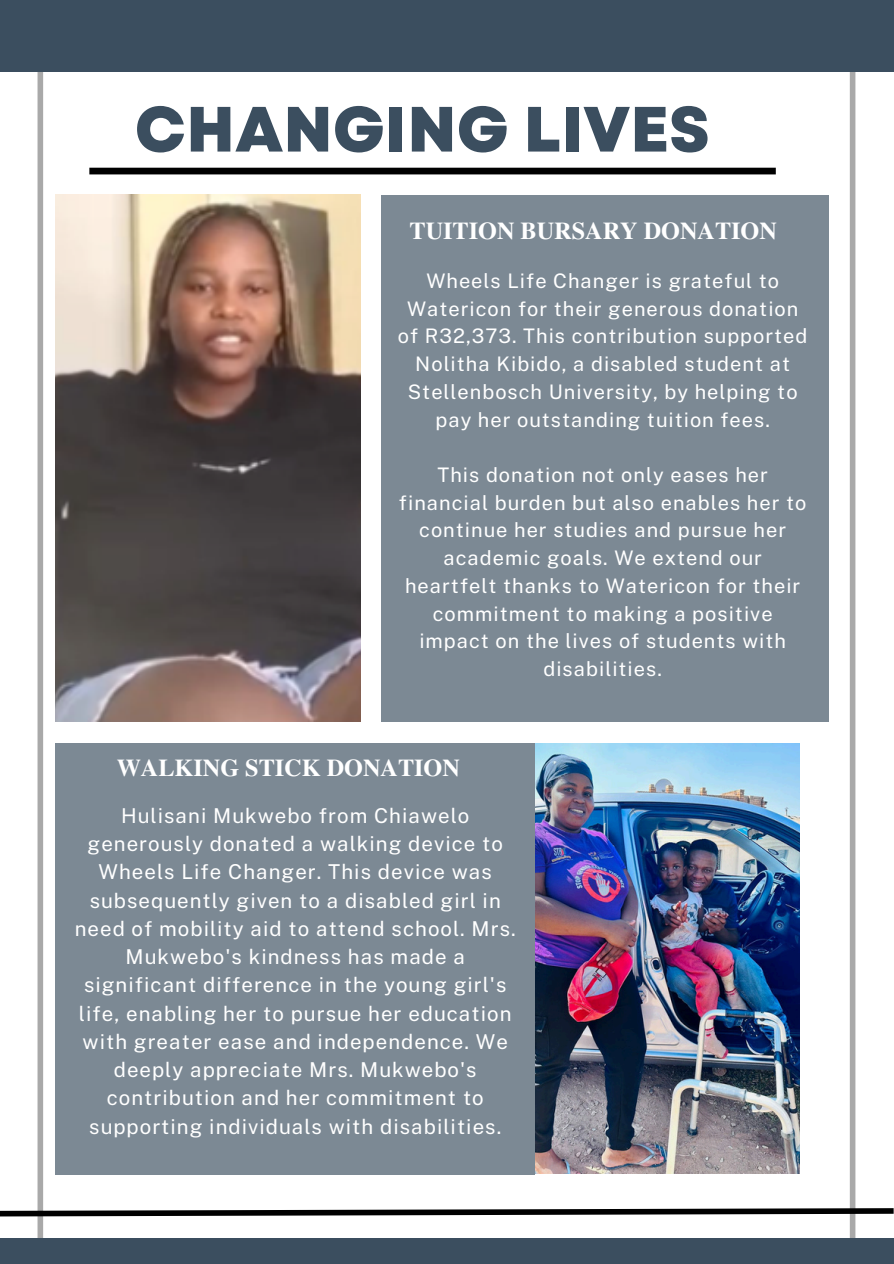
<style>
.page{position:relative;width:894px;height:1264px;background:#fff}
.page>*{position:absolute;margin:0;border:0;box-sizing:border-box;transform-origin:0 0}
.t1{font:800 63.75px "Garet";color:#3b4e5f}
.t2{font:700 24.15px "Te X Gyre Termes";color:#fff}
.t3{font:20.4px/28.2px "Public Sans";letter-spacing:.05em;color:#fff;text-align:center}
.t4{font:19.95px/27.8px "Public Sans";letter-spacing:.05em;color:#fff;text-align:center}
</style>
<div class="page">
<div style="left:37px;top:0;width:6px;height:1263px;background:#a9a9a9"></div>
<div style="left:849px;top:71px;width:6px;height:1192px;background:#a9a9a9"></div>
<div style="left:89px;top:168px;width:686px;height:6px;background:#000"></div>
<svg style="left:0;top:1205px;width:893px;height:14px"></svg>
<img style="left:55px;top:195px;width:305px;height:526px">
<img style="left:535px;top:743px;width:264px;height:430px">
<div style="left:55px;top:743px;width:479px;height:431px;background:#7c8994"></div>
<div style="left:381px;top:195px;width:447px;height:526px;background:#7c8994"></div>
<div style="left:0;top:0;width:893px;height:71px;background:#3b4e5f"></div>
<div style="left:0;top:1237px;width:893px;height:26px;background:#3b4e5f"></div>
<h1 class="t1" style="left:135px;top:83px;width:576px">CHANGING LIVES</h1>
<h2 class="t2" style="left:409px;top:211px;width:369px">TUITION BURSARY DONATION</h2>
<p class="t4" style="left:398px;top:267px;width:411px">Wheels Life Changer is grateful to Watericon for their generous donation of R32,373. This contribution supported Nolitha Kibido, a disabled student at Stellenbosch University, by helping to pay her outstanding tuition fees.</p>
<h2 class="t4" style="left:399px;top:461px;width:409px">This donation not only eases her financial burden but also enables her to continue her studies and pursue her academic goals. We extend our heartfelt thanks to Watericon for their commitment to making a positive impact on the lives of students with disabilities.</h2>
<p class="t2" style="left:117px;top:749px;width:344px">WALKING STICK DONATION</p>
<p class="t3" style="left:75px;top:801px;width:442px">Hulisani Mukwebo from Chiawelo generously donated a walking device to Wheels Life Changer. This device was subsequently given to a disabled girl in need of mobility aid to attend school. Mrs.<br>Mukwebo's kindness has made a significant difference in the young girl's life, enabling her to pursue her education with greater ease and independence. We deeply appreciate Mrs. Mukwebo's contribution and her commitment to supporting individuals with disabilities.</p>
</div>
